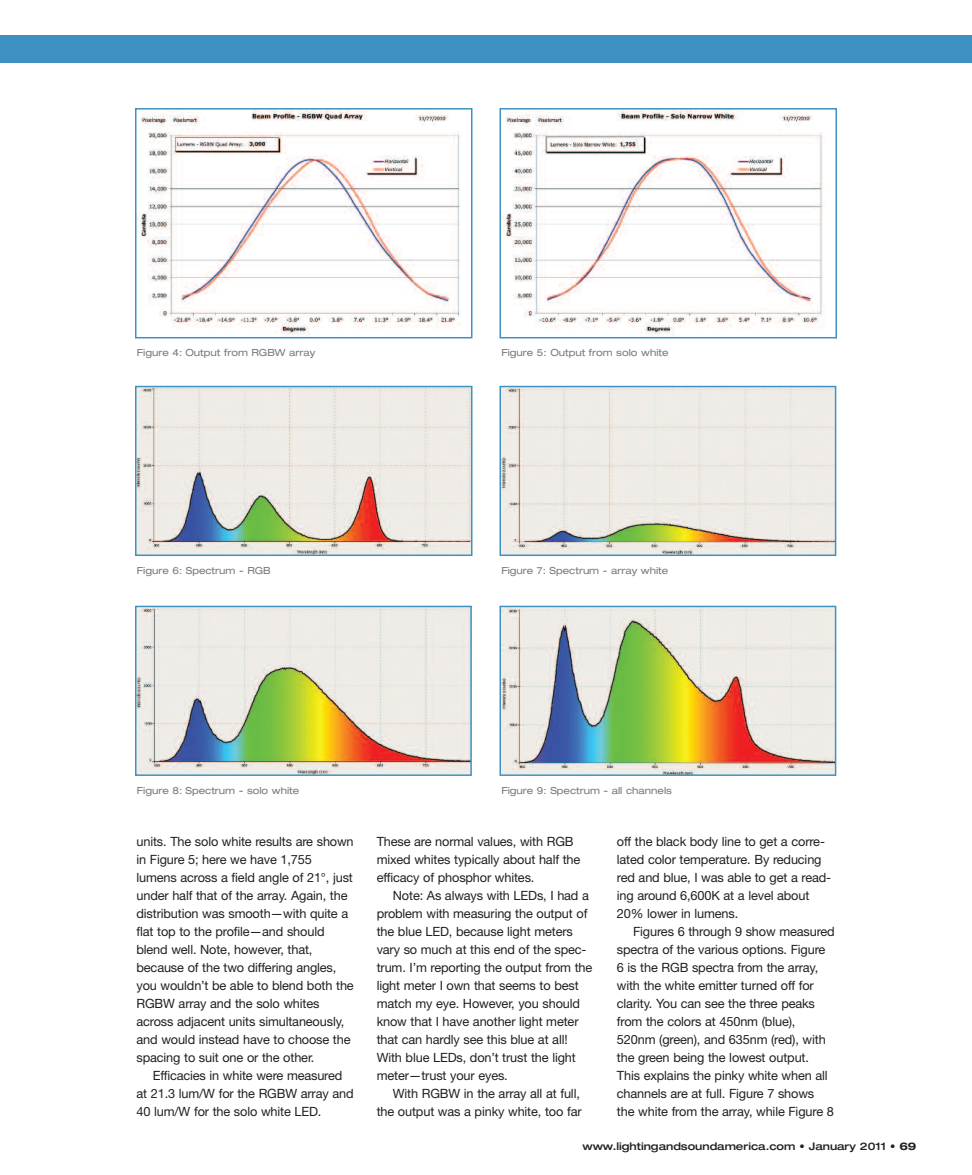
<style>
.page{position:relative;width:972px;height:1175px;background:#fff}
.page>*{position:absolute;margin:0;border:0;box-sizing:border-box;transform-origin:0 0}
.t1{font:12.75px/18px "Helvetica Neue";letter-spacing:-.01em;color:#231f20}
.t2{font:500 expanded 10.5px "Helvetica Neue";color:#231f20}
.t3{font:expanded 9.75px "Helvetica Neue";color:#76787b}
.s1{font-weight:700}
</style>
<div class="page">
<div style="left:0;top:36px;width:972px;height:27px;background:#3e92c2"></div>
<img style="left:138px;top:111px;width:323px;height:224px">
<div style="left:135px;top:108px;width:337px;height:230px;border:2px solid #3e92c2"></div>
<img style="left:503px;top:111px;width:321px;height:224px">
<div style="left:500px;top:108px;width:337px;height:230px;border:2px solid #3e92c2"></div>
<img style="left:138px;top:389px;width:331px;height:164px">
<div style="left:135px;top:386px;width:337px;height:170px;border:2px solid #3e92c2"></div>
<img style="left:503px;top:389px;width:330px;height:164px">
<div style="left:500px;top:386px;width:336px;height:170px;border:2px solid #3e92c2"></div>
<img style="left:503px;top:608px;width:330px;height:165px">
<div style="left:500px;top:605px;width:336px;height:171px;border:2px solid #3e92c2"></div>
<img style="left:138px;top:608px;width:331px;height:165px">
<div style="left:135px;top:605px;width:337px;height:171px;border:2px solid #3e92c2"></div>
<p class="t3" style="left:137px;top:348px;width:180px">Figure 4: Output from RGBW array</p>
<p class="t3" style="left:501px;top:348px;width:169px">Figure 5: Output from solo white</p>
<p class="t3" style="left:137px;top:567px;width:135px">Figure 6: Spectrum - RGB</p>
<p class="t3" style="left:501px;top:567px;width:168px">Figure 7: Spectrum - array white</p>
<p class="t3" style="left:137px;top:787px;width:164px">Figure 8: Spectrum - solo white</p>
<p class="t3" style="left:501px;top:787px;width:172px">Figure 9: Spectrum - all channels</p>
<p class="t1" style="left:136px;top:834px;width:219px">units. The solo white results are shown in Figure 5; here we have 1,755 lumens across a field angle of 21°, just under half that of the array. Again, the distribution was smooth—with quite a flat top to the profile—and should blend well. Note, however, that, because of the two differing angles, you wouldn’t be able to blend both the RGBW array and the solo whites across adjacent units simultaneously, and would instead have to choose the spacing to suit one or the other.</p>
<p class="t1" style="left:137px;top:1068px;width:219px;text-indent:16px">Efficacies in white were measured at 21.3 lum/W for the RGBW array and<br>40 lum/W for the solo white LED.</p>
<p class="t1" style="left:377px;top:834px;width:205px">These are normal values, with RGB mixed whites typically about half the efficacy of phosphor whites.</p>
<p class="t1" style="left:377px;top:888px;width:217px;text-indent:16px">Note: As always with LEDs, I had a problem with measuring the output of the blue LED, because light meters vary so much at this end of the spec&shy;trum. I’m reporting the output from the light meter I own that seems to best match my eye. However, you should know that I have another light meter that can hardly see this blue at all!<br>With blue LEDs, don’t trust the light meter—trust your eyes.</p>
<p class="t1" style="left:377px;top:1086px;width:206px;text-align:right">With RGBW in the array all at full, the output was a pinky white, too far</p>
<p class="t1" style="left:617px;top:834px;width:216px">off the black body line to get a corre&shy;lated color temperature. By reducing red and blue, I was able to get a read&shy;ing around 6,600K at a level about<br>20% lower in lumens.</p>
<p class="t1" style="left:617px;top:924px;width:219px;text-indent:16px">Figures 6 through 9 show measured spectra of the various options. Figure 6 is the RGB spectra from the array, with the white emitter turned off for clarity. You can see the three peaks from the colors at 450nm (blue), 520nm (green), and 635nm (red), with the green being the lowest output.<br>This explains the pinky white when all channels are at full. Figure 7 shows the white from the array, while Figure 8</p>
<p class="t2" style="left:582px;top:1142px;width:336px">www.lightingandsoundamerica.com • January 2011 • <span class="s1">69</span></p>
</div>
